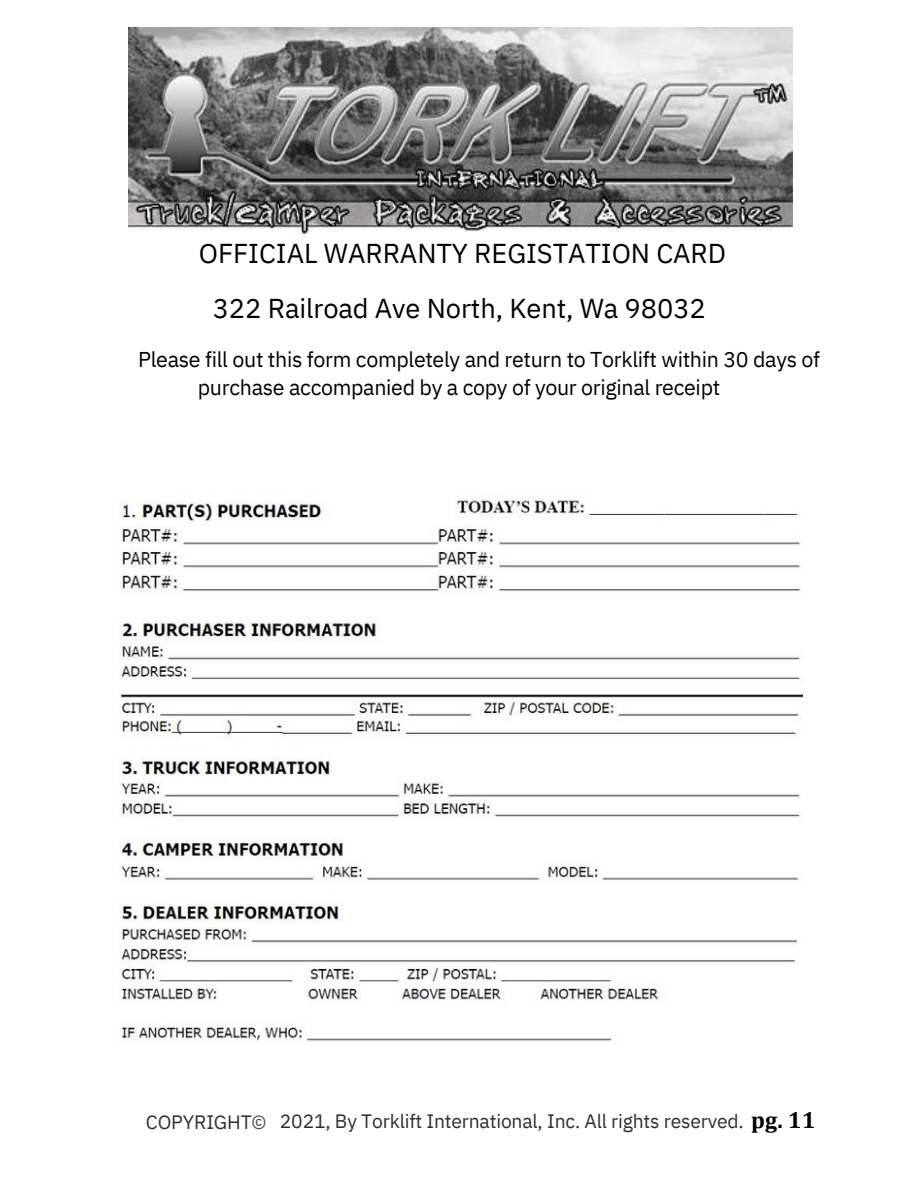
<style>
.page{position:relative;width:918px;height:1188px;background:#fff}
.page>*{position:absolute;margin:0;border:0;box-sizing:border-box;transform-origin:0 0}
.t1{font:27.3px/55.3px "IBM Plex Sans";letter-spacing:-.005em;color:#000;text-align:center}
.t2{font:700 23.25px "Cambria";color:#000}
.t3{font:21.45px/27.6px "IBM Plex Sans";letter-spacing:-.015em;color:#000}
.t4{font:19.35px "IBM Plex Sans";letter-spacing:-.01em;color:#2f2f2f}
.s1{color:#4d5156}
</style>
<div class="page">
<img style="left:129px;top:28px;width:663px;height:209px">
<img style="left:119px;top:496px;width:683px;height:546px">
<p class="t1" style="left:199px;top:225px;width:529px">OFFICIAL WARRANTY REGISTATION CARD<br>322 Railroad Ave North, Kent, Wa 98032</p>
<p class="t3" style="left:198px;top:346px;width:624px;text-indent:-60px">Please fill out this form completely and return to Torklift within 30 days of purchase accompanied by a copy of your original receipt</p>
<p class="t4" style="left:146px;top:1109px;width:122px">COPYRIGHT<span class="s1">©</span></p>
<p class="t4" style="left:280px;top:1109px;width:465px">2021, By Torklift International, Inc. All rights reserved.</p>
<p class="t2" style="left:751px;top:1106px;width:66px">pg. 11</p>
</div>
